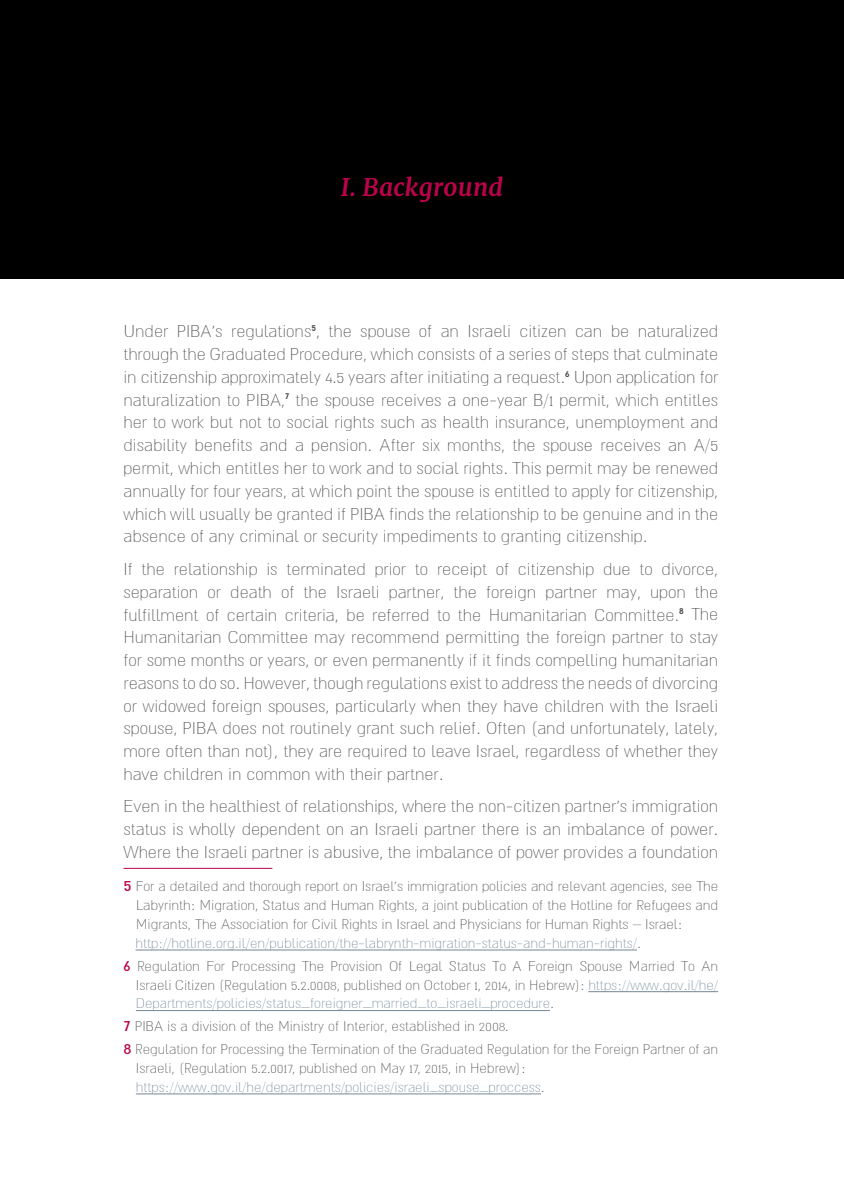
<style>
.page{position:relative;width:844px;height:1191px;background:#fff}
.page>*{position:absolute;margin:0;border:0;box-sizing:border-box;transform-origin:0 0}
.t1{font:italic 700 24.5px "Merriweather";letter-spacing:.01em;color:#ba034a}
.t2{font:300 19.25px/22.8px "Almoni DLAAA";color:#4d4d4f;text-align:justify}
.t3{font:300 15.75px/18.9px "Almoni DLAAA";color:#4d4d4f}
.t4{font:300 15.75px/18.9px "Almoni DLAAA";color:#738996}
.s1{font-weight:400;font-size:19.25px;color:#ba034a}
.s2{color:#738996}
.s3{color:#4d4d4f}
</style>
<div class="page">
<div style="left:0;top:0;width:843px;height:279px;background:#000"></div>
<hr style="left:123px;top:868px;width:149px;height:1px;background:#ba034a">
<hr style="left:135px;top:949px;width:502px;height:1px;background:#738996">
<hr style="left:588px;top:991px;width:130px;height:1px;background:#738996">
<hr style="left:136px;top:1010px;width:414px;height:1px;background:#738996">
<hr style="left:136px;top:1093px;width:405px;height:1px;background:#738996">
<p class="t1" style="left:340px;top:171px;width:164px">I. Background</p>
<p class="t2" style="left:123px;top:320px;width:596px">Under PIBA's regulations<sup>5</sup>, the spouse of an Israeli citizen can be naturalized through the Graduated Procedure, which consists of a series of steps that culminate in citizenship approximately 4.5 years after initiating a request.<sup>6</sup> Upon application for naturalization to PIBA,<sup>7</sup> the spouse receives a one-year B/1 permit, which entitles her to work but not to social rights such as health insurance, unemployment and disability benefits and a pension. After six months, the spouse receives an A/5 permit, which entitles her to work and to social rights. This permit may be renewed annually for four years, at which point the spouse is entitled to apply for citizenship, which will usually be granted if PIBA finds the relationship to be genuine and in the absence of any criminal or security impediments to granting citizenship.</p>
<p class="t2" style="left:123px;top:558px;width:596px">If the relationship is terminated prior to receipt of citizenship due to divorce, separation or death of the Israeli partner, the foreign partner may, upon the fulfillment of certain criteria, be referred to the Humanitarian Committee.<sup>8</sup> The Humanitarian Committee may recommend permitting the foreign partner to stay for some months or years, or even permanently if it finds compelling humanitarian reasons to do so. However, though regulations exist to address the needs of divorcing or widowed foreign spouses, particularly when they have children with the Israeli spouse, PIBA does not routinely grant such relief. Often (and unfortunately, lately, more often than not), they are required to leave Israel, regardless of whether they have children in common with their partner.</p>
<p class="t2" style="left:123px;top:795px;width:596px">Even in the healthiest of relationships, where the non-citizen partner’s immigration status is wholly dependent on an Israeli partner there is an imbalance of power.<br>Where the Israeli partner is abusive, the imbalance of power provides a foundation</p>
<p class="t3" style="left:135px;top:877px;width:584px;text-indent:-12px"><span class="s1">5</span> For a detailed and thorough report on Israel’s immigration policies and relevant agencies, see The Labyrinth: Migration, Status and Human Rights, a joint publication of the Hotline for Refugees and Migrants, The Association for Civil Rights in Israel and Physicians for Human Rights – Israel: <span class="s2">http://hotline.org.il/en/publication/the-labrynth-migration-status-and-human-rights/</span>.</p>
<p class="t3" style="left:136px;top:956px;width:583px;text-align:justify;text-indent:-12px"><span class="s1">6</span> Regulation For Processing The Provision Of Legal Status To A Foreign Spouse Married To An Israeli Citizen (Regulation 5.2.0008, published on October 1, 2014, in Hebrew): <span class="s2">https://www.gov.il/he/ Departments/policies/status_foreigner_married_to_israeli_procedure</span>.</p>
<p class="t3" style="left:123px;top:1015px;width:596px;line-height:22.8px"><span class="s1">7</span> PIBA is a division of the Ministry of Interior, established in 2008.<br><span class="s1">8</span> Regulation for Processing the Termination of the Graduated Regulation for the Foreign Partner of an</p>
<p class="t4" style="left:136px;top:1058px;width:410px"><span class="s3">Israeli, (Regulation 5.2.0017, published on May 17, 2015, in Hebrew): </span>https://www.gov.il/he/departments/policies/israeli_spouse_proccess<span class="s3">.</span></p>
</div>
